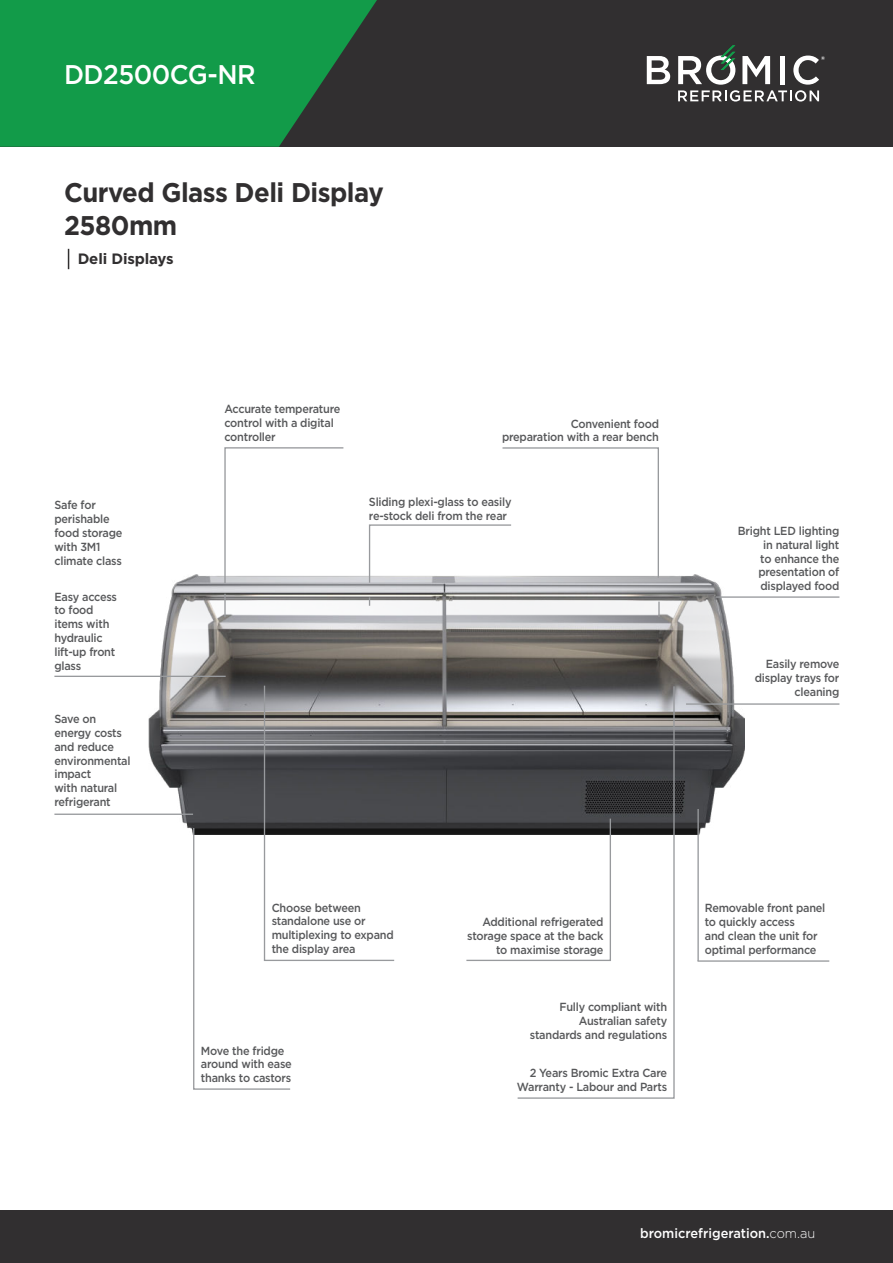
<style>
.page{position:relative;width:893px;height:1263px;background:#fff}
.page>*{position:absolute;margin:0;border:0;box-sizing:border-box;transform-origin:0 0}
.t1{font:700 27px/33px "Gotham";letter-spacing:-.02em;color:#312f30;scale:.95 1}
.t2{font:500 27px "Gotham";letter-spacing:-.02em;color:#fff;scale:.95 1}
.t3{font:700 15px "Gotham";letter-spacing:-.01em;color:#312f30}
.t4{font:500 13.5px "Gotham";color:#fff;scale:.95 1}
.t5{font:500 11.7px/13.8px "Gotham";letter-spacing:-.02em;color:#57585a;scale:.93 1}
.s1{font-weight:300}
</style>
<div class="page">
<div style="left:0;top:0;width:893px;height:147px;background:#312f30"></div>
<svg style="left:0;top:0;width:377px;height:147px;background:#158e46"></svg>
<div style="left:0;top:1211px;width:893px;height:52px;background:#312f30"></div>
<svg style="left:647px;top:56px;width:23px;height:28px"></svg>
<svg style="left:678px;top:45px;width:147px;height:57px"></svg>
<svg style="left:68px;top:249px;width:1px;height:20px"></svg>
<img style="left:149px;top:575px;width:595px;height:259px">
<svg style="left:192px;top:684px;width:203px;height:406px"></svg>
<hr style="left:697px;top:809px;width:2px;height:152px;background:#989a9d">
<svg style="left:465px;top:817px;width:51px;height:144px"></svg>
<svg style="left:516px;top:685px;width:159px;height:414px"></svg>
<hr style="left:716px;top:596px;width:123px;height:2px;background:#989a9d">
<hr style="left:686px;top:703px;width:153px;height:2px;background:#989a9d">
<hr style="left:697px;top:960px;width:132px;height:2px;background:#989a9d">
<svg style="left:224px;top:447px;width:121px;height:137px"></svg>
<hr style="left:54px;top:676px;width:172px;height:1px;background:#989a9d">
<hr style="left:54px;top:813px;width:139px;height:2px;background:#989a9d">
<hr style="left:224px;top:594px;width:2px;height:23px;background:#989a9d">
<svg style="left:658px;top:602px;width:2px;height:15px"></svg>
<svg style="left:368px;top:447px;width:292px;height:137px"></svg>
<h1 class="t2" style="left:64px;top:63px;width:203px">DD2500CG-NR</h1>
<h1 class="t1" style="left:64px;top:178px;width:338px">Curved Glass Deli Display<br>2580mm</h1>
<p class="t3" style="left:78px;top:252px;width:97px">Deli Displays</p>
<p class="t5" style="left:54px;top:499px;width:75px">Safe for perishable food storage with 3M1 climate class</p>
<p class="t5" style="left:54px;top:590px;width:69px">Easy access to food items with hydraulic lift-up front glass</p>
<p class="t5" style="left:54px;top:713px;width:83px">Save on energy costs and reduce environmental impact<br>with natural refrigerant</p>
<p class="t5" style="left:224px;top:403px;width:126px">Accurate temperature control with a digital controller</p>
<p class="t5" style="left:502px;top:417px;width:170px;text-align:right">Convenient food<br>preparation with a rear bench</p>
<p class="t5" style="left:369px;top:495px;width:155px">Sliding plexi-glass to easily re-stock deli from the rear</p>
<p class="t5" style="left:738px;top:525px;width:111px;text-align:right">Bright LED lighting in natural light<br>to enhance the presentation of displayed food</p>
<p class="t5" style="left:755px;top:658px;width:92px;text-align:right">Easily remove display trays for cleaning</p>
<p class="t5" style="left:272px;top:901px;width:133px">Choose between standalone use or multiplexing to expand the display area</p>
<p class="t5" style="left:201px;top:1044px;width:99px">Move the fridge around with ease thanks to castors</p>
<p class="t5" style="left:467px;top:915px;width:148px;text-align:right">Additional refrigerated storage space at the back to maximise storage</p>
<p class="t5" style="left:530px;top:1001px;width:149px;text-align:right">Fully compliant with<br>Australian safety standards and regulations</p>
<p class="t5" style="left:517px;top:1067px;width:163px;text-align:right">2 Years Bromic Extra Care<br>Warranty - Labour and Parts</p>
<p class="t5" style="left:705px;top:902px;width:131px">Removable front panel to quickly access<br>and clean the unit for optimal performance</p>
<p class="t4" style="left:640px;top:1227px;width:186px">bromicrefrigeration.<span class="s1">com.au</span></p>
</div>
